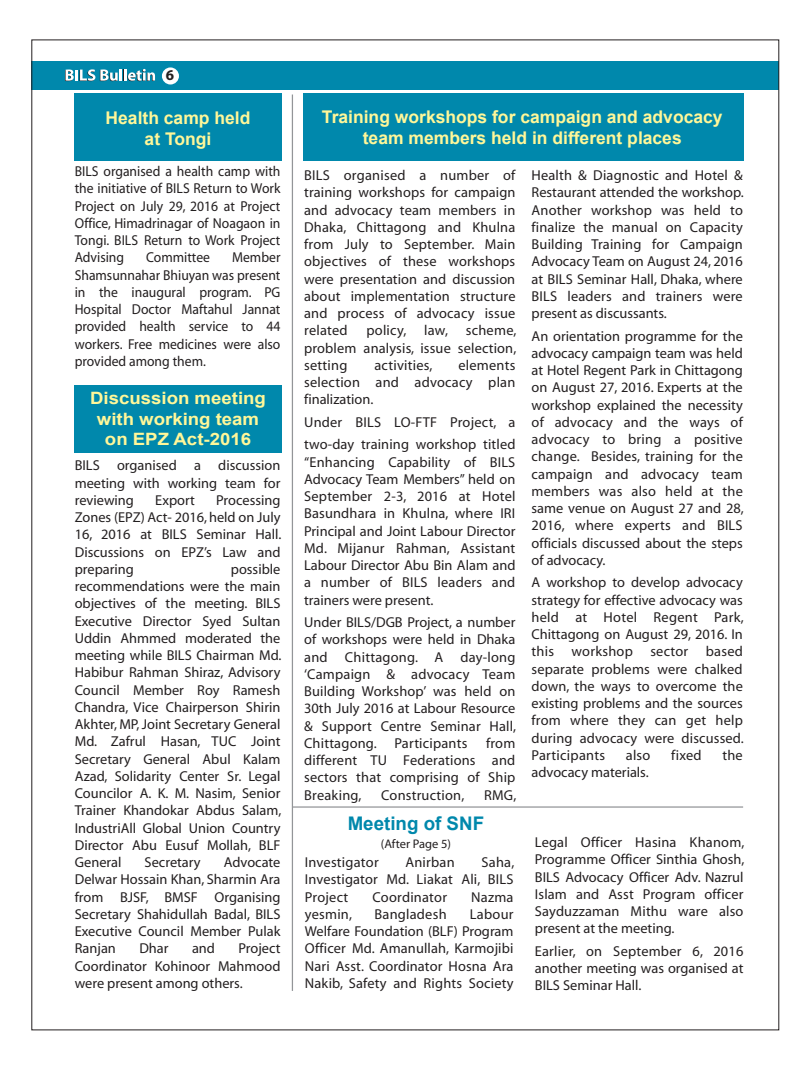
<style>
.page{position:relative;width:810px;height:1080px;background:#fff}
.page>*{position:absolute;margin:0;border:0;box-sizing:border-box;transform-origin:0 0}
.t1{font:700 18.75px "Arial";color:#0088ac}
.t2{font:700 17.5px/21px "Arial";color:#fff799;text-align:center}
.t3{font:700 17px/20.4px "Arial";color:#fff799;text-align:center;scale:1.09 1}
.t4{font:700 15px "Myriad";color:#231f20}
.t5{font:14.38px/17.2px "Myriad";letter-spacing:.005em;color:#231f20;text-align:justify}
.t6{font:14.38px/17.2px "Myriad";letter-spacing:.005em;color:#231f20;text-align:justify;scale:.95 1}
.t7{font:12.5px "Myriad";color:#231f20}
</style>
<div class="page">
<div style="left:303px;top:93px;width:441px;height:68px;background:#0088ac"></div>
<div style="left:74px;top:93px;width:208px;height:68px;background:#0088ac"></div>
<div style="left:32px;top:61px;width:747px;height:28px;background:#0088ac"></div>
<div style="left:162px;top:67px;width:17px;height:18px;background:#fff;border-radius:50%"></div>
<svg style="left:65px;top:69px;width:90px;height:12px"></svg>
<div style="left:74px;top:385px;width:208px;height:68px;background:#0088ac"></div>
<hr style="left:292px;top:95px;width:1px;height:896px;background:#939598">
<hr style="left:292px;top:806px;width:451px;height:2px;background:#939598">
<p class="t4" style="left:166px;top:68px;width:10px">6</p>
<p class="t2" style="left:106px;top:108px;width:146px">Health camp held at Tongi</p>
<p class="t6" style="left:75px;top:163px;width:218px">BILS organised a health camp with the initiative of BILS Return to Work Project on July 29, 2016 at Project Office, Himadrinagar of Noagaon in Tongi. BILS Return to Work Project Advising</p>
<p class="t6" style="left:75px;top:250px;width:218px;text-indent:157px">Member Shamsunnahar Bhiuyan was present in the inaugural program. PG Hospital Doctor Maftahul Jannat provided health service to 44 workers. Free medicines were also provided among them.</p>
<p class="t6" style="left:146px;top:250px;width:69px">Committee</p>
<p class="t3" style="left:90px;top:389px;width:163px">Discussion meeting with working team on EPZ Act-2016</p>
<p class="t5" style="left:75px;top:458px;width:207px">BILS organised a discussion meeting with working team for reviewing</p>
<p class="t5" style="left:75px;top:492px;width:208px;text-indent:141px">Processing Zones (EPZ) Act- 2016, held on July 16, 2016 at BILS Seminar Hall.<br>Discussions on EPZ’s Law and preparing</p>
<p class="t5" style="left:155px;top:492px;width:41px">Export</p>
<p class="t5" style="left:75px;top:561px;width:208px;text-indent:156px">possible recommendations were the main objectives of the meeting. BILS Executive Director Syed Sultan Uddin Ahmmed moderated the meeting while BILS Chairman Md.<br>Habibur Rahman Shiraz, Advisory Council Member Roy Ramesh Chandra, Vice Chairperson Shirin Akhter, MP, Joint Secretary General Md. Zafrul Hasan, TUC Joint Secretary General Abul Kalam Azad, Solidarity Center Sr. Legal Councilor A. K. M. Nasim, Senior Trainer Khandokar Abdus Salam, IndustriAll Global Union Country Director Abu Eusuf Mollah, BLF General</p>
<p class="t5" style="left:75px;top:854px;width:207px;text-indent:149px">Advocate Delwar Hossain Khan, Sharmin Ara from BJSF, BMSF Organising Secretary Shahidullah Badal, BILS Executive Council Member Pulak Ranjan</p>
<p class="t5" style="left:145px;top:854px;width:58px">Secretary</p>
<p class="t5" style="left:139px;top:941px;width:31px">Dhar</p>
<p class="t5" style="left:192px;top:941px;width:25px">and</p>
<p class="t5" style="left:75px;top:941px;width:207px;text-indent:164px">Project Coordinator Kohinoor Mahmood were present among others.</p>
<p class="t2" style="left:322px;top:107px;width:402px">Training workshops for campaign and advocacy team members held in different places</p>
<p class="t5" style="left:304px;top:167px;width:213px">BILS organised a number of training workshops for campaign and advocacy team members in Dhaka, Chittagong and Khulna from July to September. Main objectives of these workshops were presentation and discussion about implementation structure and process of advocacy issue related</p>
<p class="t5" style="left:304px;top:323px;width:214px;text-indent:62px">policy, law, scheme, problem analysis, issue selection, setting</p>
<p class="t5" style="left:304px;top:357px;width:213px;text-indent:154px">elements selection and advocacy plan finalization.</p>
<p class="t5" style="left:304px;top:411px;width:213px;line-height:22.5px">Under BILS LO-FTF Project, a two-day training workshop titled</p>
<p class="t5" style="left:304px;top:454px;width:213px">“Enhancing Capability of BILS Advocacy Team Members” held on September 2-3, 2016 at Hotel Basundhara in Khulna, where IRI Principal and Joint Labour Director Md. Mijanur Rahman, Assistant Labour Director Abu Bin Alam and a number of BILS leaders and trainers were present.</p>
<p class="t5" style="left:304px;top:614px;width:214px">Under BILS/DGB Project, a number of workshops were held in Dhaka and Chittagong. A day-long ‘Campaign &amp; advocacy Team Building Workshop’ was held on 30th July 2016 at Labour Resource &amp; Support Centre Seminar Hall, Chittagong. Participants</p>
<p class="t5" style="left:374px;top:357px;width:60px">activities,</p>
<p class="t5" style="left:304px;top:735px;width:213px;text-indent:182px">from different TU Federations and sectors that comprising of Ship Breaking,</p>
<p class="t5" style="left:381px;top:787px;width:85px">Construction,</p>
<p class="t5" style="left:484px;top:787px;width:34px">RMG,</p>
<h1 class="t1" style="left:348px;top:811px;width:138px">Meeting of SNF</h1>
<p class="t7" style="left:381px;top:837px;width:72px">(After Page 5)</p>
<p class="t5" style="left:305px;top:854px;width:75px">Investigator</p>
<p class="t5" style="left:405px;top:854px;width:51px">Anirban</p>
<p class="t5" style="left:305px;top:854px;width:211px;text-indent:177px">Saha, Investigator Md. Liakat Ali, BILS Project</p>
<p class="t5" style="left:372px;top:889px;width:76px">Coordinator</p>
<p class="t5" style="left:471px;top:889px;width:44px">Nazma</p>
<p class="t5" style="left:305px;top:906px;width:49px">yesmin,</p>
<p class="t5" style="left:374px;top:906px;width:74px">Bangladesh</p>
<p class="t5" style="left:305px;top:906px;width:210px;text-indent:165px">Labour Welfare Foundation (BLF) Program Officer Md. Amanullah, Karmojibi Nari Asst. Coordinator Hosna Ara Nakib, Safety and Rights Society</p>
<p class="t5" style="left:532px;top:167px;width:214px">Health &amp; Diagnostic and Hotel &amp; Restaurant attended the workshop.<br>Another workshop was held to finalize the manual on Capacity Building Training for Campaign Advocacy Team on August 24, 2016 at BILS Seminar Hall, Dhaka, where BILS leaders and trainers were present as discussants.</p>
<p class="t5" style="left:532px;top:328px;width:214px">An orientation programme for the advocacy campaign team was held at Hotel Regent Park in Chittagong on August 27, 2016. Experts at the workshop explained the necessity of advocacy and the ways of advocacy to bring a positive change. Besides, training for the campaign and advocacy team members was also held at the same venue on August 27 and 28, 2016, where experts and BILS officials discussed about the steps of advocacy.</p>
<p class="t5" style="left:532px;top:574px;width:214px">A workshop to develop advocacy strategy for effective advocacy was held at Hotel Regent Park, Chittagong on August 29, 2016. In this workshop sector based separate problems were chalked down, the ways to overcome the existing problems and the sources from where they can get help during advocacy were discussed.<br>Participants</p>
<p class="t5" style="left:626px;top:747px;width:26px">also</p>
<p class="t5" style="left:671px;top:747px;width:32px">fixed</p>
<p class="t5" style="left:722px;top:747px;width:22px">the</p>
<p class="t5" style="left:532px;top:764px;width:119px">advocacy materials.</p>
<p class="t5" style="left:535px;top:834px;width:211px">Legal Officer Hasina Khanom, Programme Officer Sinthia Ghosh, BILS Advocacy Officer Adv. Nazrul Islam and Asst Program officer Sayduzzaman Mithu ware also present at the meeting.</p>
<p class="t5" style="left:535px;top:943px;width:210px">Earlier, on September 6, 2016 another meeting was organised at BILS Seminar Hall.</p>
</div>
